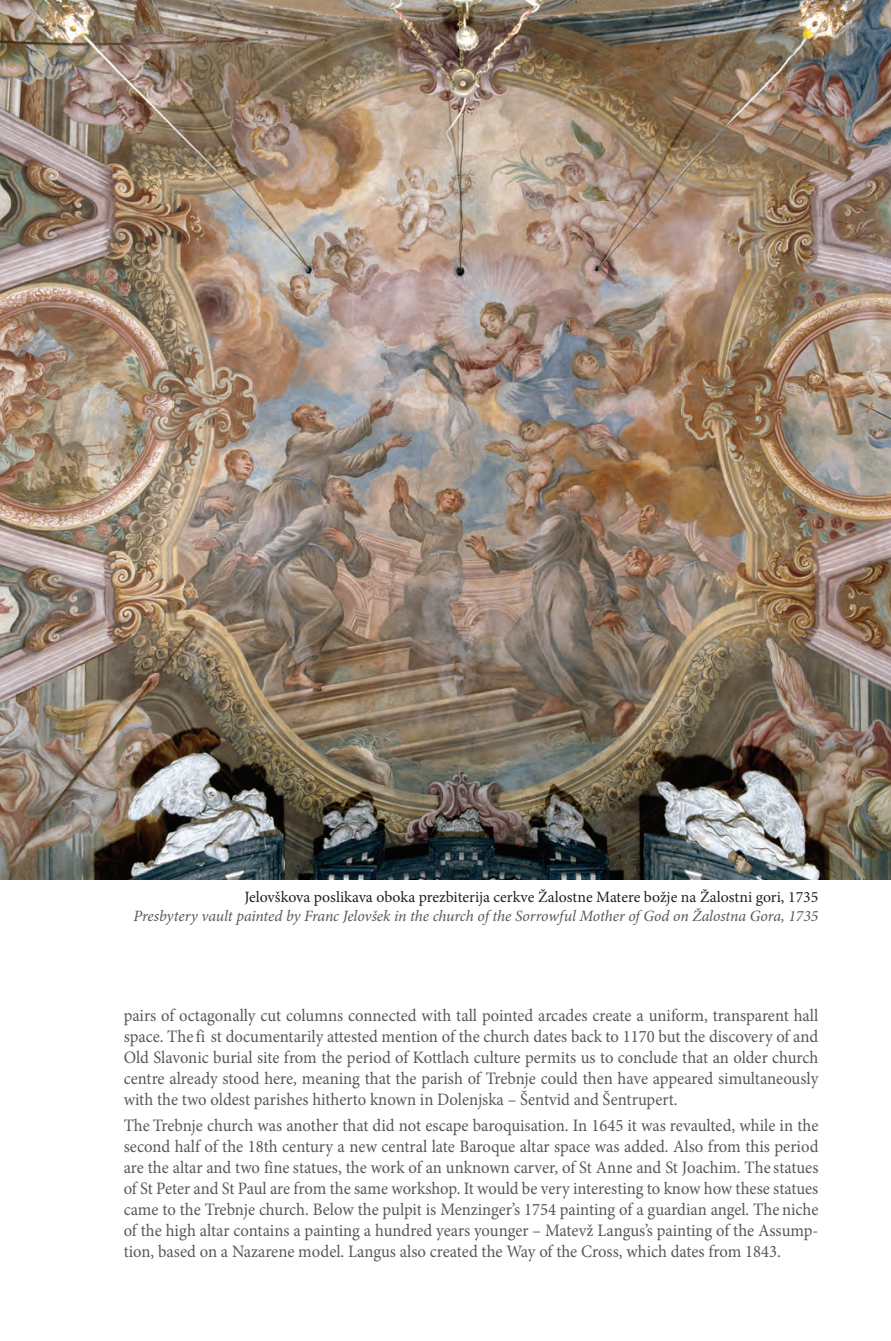
<style>
.page{position:relative;width:891px;height:1341px;background:#fff}
.page>*{position:absolute;margin:0;border:0;box-sizing:border-box;transform-origin:0 0}
.t1{font:17.5px/21px "Minion Pro";color:#57585a;text-align:justify;scale:.95 1}
.t2{font:italic 15.75px "Minion Pro";letter-spacing:-.01em;color:#57585a}
.t3{font:15.75px "Minion Pro";color:#231f20}
</style>
<div class="page">
<img style="left:0;top:0;width:891px;height:879px">
<p class="t3" style="left:244px;top:886px;width:575px">Jelovškova poslikava oboka prezbiterija cerkve Žalostne Matere božje na Žalostni gori, 1735</p>
<p class="t2" style="left:133px;top:909px;width:686px">Presbytery vault painted by Franc Jelovšek in the church of the Sorrowful Mother of God on Žalostna Gora, 1735</p>
<p class="t1" style="left:124px;top:1004px;width:733px">pairs of octagonally cut columns connected with tall pointed arcades create a uniform, transparent hall space. The fi st documentarily attested mention of the church dates back to 1170 but the discovery of and Old Slavonic burial site from the period of Kottlach culture permits us to conclude that an older church centre already stood here, meaning that the parish of Trebnje could then have appeared simultaneously with the two oldest parishes hitherto known in Dolenjska – Šentvid and Šentrupert.</p>
<p class="t1" style="left:124px;top:1114px;width:733px">The Trebnje church was another that did not escape baroquisation. In 1645 it was revaulted, while in the second half of the 18th century a new central late Baroque altar space was added. Also from this period are the altar and two fine statues, the work of an unknown carver, of St Anne and St Joachim. The statues of St Peter and St Paul are from the same workshop. It would be very interesting to know how these statues came to the Trebnje church. Below the pulpit is Menzinger’s 1754 painting of a guardian angel. The niche of the high altar contains a painting a hundred years younger – Matevž Langus’s painting of the Assump&shy;tion, based on a Nazarene model. Langus also created the Way of the Cross, which dates from 1843.</p>
</div>
